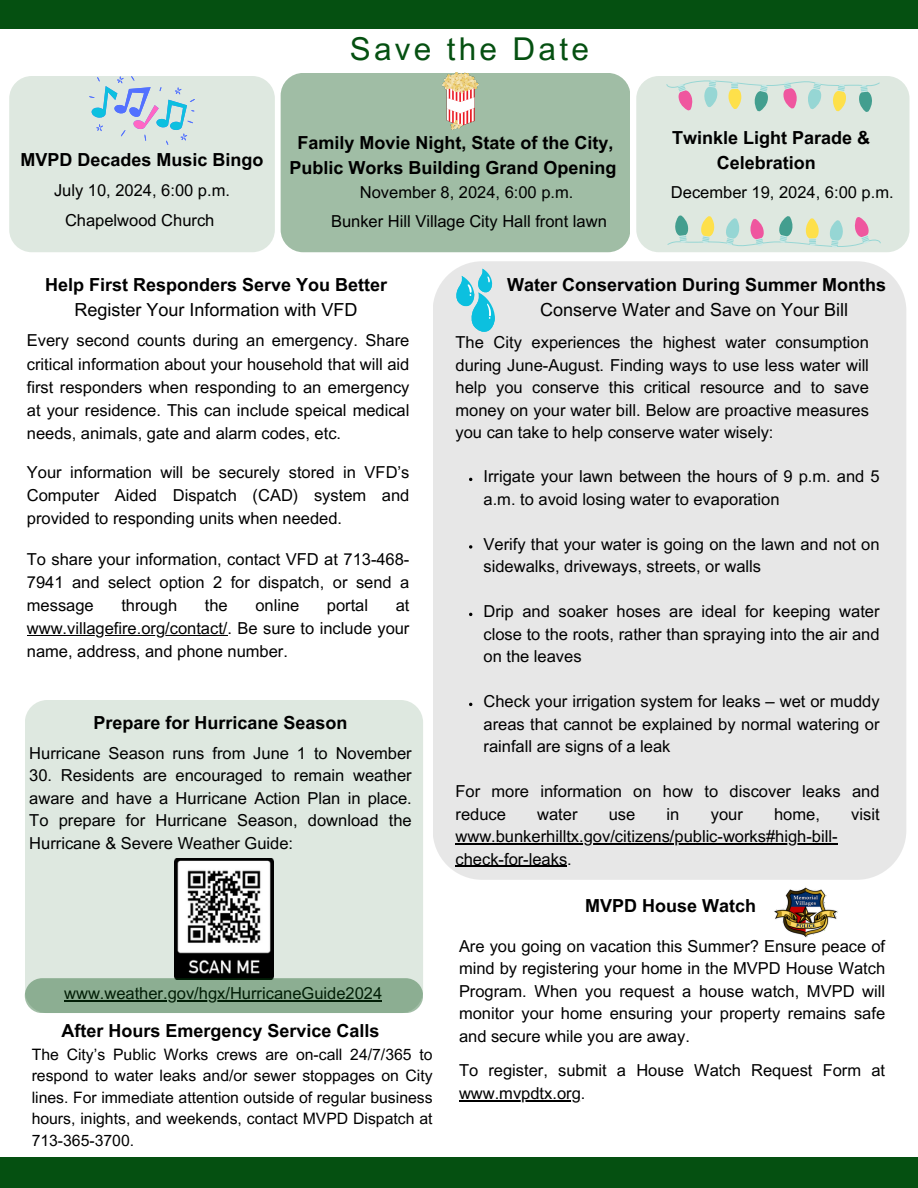
<style>
.page{position:relative;width:918px;height:1188px;background:#fff}
.page>*{position:absolute;margin:0;border:0;box-sizing:border-box;transform-origin:0 0}
.t1{font:31.5px "Arial MT Pro";letter-spacing:.105em;color:#055011}
.t2{font:700 18px/24.8px "Arial MT Pro";color:#000;text-align:center}
.t3{font:16.5px/22.5px "Arial MT Pro";color:#000;text-align:justify}
.t4{font:15.75px/21.3px "Arial MT Pro";color:#000;text-align:justify}
.s1{font-weight:400}
</style>
<div class="page">
<div style="left:0;top:0;width:918px;height:29px;background:#055011"></div>
<div style="left:433px;top:261px;width:473px;height:618px;background:#e7e7e7"></div>
<div style="left:9px;top:76px;width:266px;height:176px;background:#dee8e0;border-radius:22px"></div>
<div style="left:0;top:1157px;width:918px;height:31px;background:#055011"></div>
<svg style="left:89px;top:76px;width:106px;height:69px"></svg>
<div style="left:281px;top:73px;width:349px;height:179px;background:#a0bda5;border-radius:22px"></div>
<img style="left:442px;top:73px;width:36px;height:56px">
<div style="left:636px;top:76px;width:274px;height:176px;background:#dee8e0;border-radius:22px"></div>
<svg style="left:666px;top:80px;width:214px;height:32px"></svg>
<div style="left:25px;top:700px;width:398px;height:313px;background:#dee8e0;border-radius:23px"></div>
<svg style="left:456px;top:269px;width:39px;height:64px;background:#7fd4e3"></svg>
<svg style="left:667px;top:215px;width:214px;height:33px"></svg>
<img style="left:174px;top:858px;width:99px;height:120px">
<svg style="left:25px;top:978px;width:398px;height:35px;background:#84a68a"></svg>
<img style="left:774px;top:887px;width:64px;height:51px">
<hr style="left:27px;top:635px;width:201px;height:1px;background:#000">
<svg style="left:469px;top:545px;width:3px;height:4px"></svg>
<hr style="left:456px;top:843px;width:382px;height:1px;background:#000">
<hr style="left:456px;top:866px;width:111px;height:1px;background:#000">
<hr style="left:459px;top:1100px;width:122px;height:2px;background:#000">
<h3 class="t1" style="left:350px;top:37px;width:241px">Save the Date</h3>
<p class="t2" style="left:21px;top:149px;width:245px">MVPD Decades Music Bingo</p>
<h2 class="t3" style="left:54px;top:181px;width:177px">July 10, 2024, 6:00 p.m.</h2>
<h3 class="t3" style="left:65px;top:211px;width:151px">Chapelwood Church</h3>
<h3 class="t2" style="left:289px;top:132px;width:329px">Family Movie Night, State of the City,<br>Public Works Building Grand Opening</h3>
<p class="t3" style="left:360px;top:183px;width:215px">November 8, 2024, 6:00 p.m.</p>
<h3 class="t3" style="left:331px;top:212px;width:277px">Bunker Hill Village City Hall front lawn</h3>
<p class="t2" style="left:672px;top:128px;width:200px">Twinkle Light Parade &amp;<br>Celebration</p>
<h2 class="t3" style="left:671px;top:183px;width:224px">December 19, 2024, 6:00 p.m.</h2>
<h3 class="t2" style="left:45px;top:275px;width:344px">Help First Responders Serve You Better<br><span class="s1">Register Your Information with VFD</span></h3>
<h3 class="t3" style="left:27px;top:331px;width:384px;line-height:23px">Every second counts during an emergency. Share critical information about your household that will aid first responders when responding to an emergency at your residence. This can include speical medical needs, animals, gate and alarm codes, etc.</h3>
<h3 class="t3" style="left:27px;top:462px;width:384px;line-height:23px">Your information will be securely stored in VFD’s Computer Aided Dispatch (CAD) system and provided to responding units when needed.</h3>
<h3 class="t3" style="left:27px;top:549px;width:384px;line-height:23px">To share your information, contact VFD at 713-468- 7941 and select option 2 for dispatch, or send a message</h3>
<h3 class="t3" style="left:121px;top:596px;width:57px">through</h3>
<h3 class="t3" style="left:205px;top:596px;width:24px">the</h3>
<h3 class="t3" style="left:255px;top:596px;width:45px">online</h3>
<h3 class="t3" style="left:327px;top:596px;width:43px">portal</h3>
<h3 class="t3" style="left:396px;top:596px;width:15px">at</h3>
<h2 class="t3" style="left:27px;top:618px;width:384px;line-height:23px">www.villagefire.org/contact/. Be sure to include your name, address, and phone number.</h2>
<p class="t2" style="left:93px;top:712px;width:256px">Prepare for Hurricane Season</p>
<p class="t3" style="left:29px;top:744px;width:384px">Hurricane Season runs from June 1 to November</p>
<p class="t3" style="left:29px;top:766px;width:384px">30. Residents are encouraged to remain weather aware and have a Hurricane Action Plan in place.<br>To prepare for Hurricane Season, download the Hurricane &amp; Severe Weather Guide:</p>
<h2 class="t3" style="left:64px;top:984px;width:319px">www.weather.gov/hgx/HurricaneGuide2024</h2>
<h2 class="t2" style="left:61px;top:1021px;width:320px">After Hours Emergency Service Calls</h2>
<h3 class="t4" style="left:32px;top:1046px;width:402px">The City’s Public Works crews are on-call 24/7/365 to respond to water leaks and/or sewer stoppages on City lines. For immediate attention outside of regular business hours, inights, and weekends, contact MVPD Dispatch at 713-365-3700.</h3>
<h3 class="t2" style="left:507px;top:275px;width:381px">Water Conservation During Summer Months<br><span class="s1">Conserve Water and Save on Your Bill</span></h3>
<p class="t3" style="left:456px;top:333px;width:415px">The City experiences the highest water consumption during June-August. Finding ways to use less water will help you conserve this critical resource and to save money on your water bill. Below are proactive measures you can take to help conserve water wisely:</p>
<h3 class="t3" style="left:484px;top:467px;width:398px">Irrigate your lawn between the hours of 9 p.m. and 5 a.m. to avoid losing water to evaporation</h3>
<h2 class="t3" style="left:484px;top:535px;width:398px">Verify that your water is going on the lawn and not on sidewalks, driveways, streets, or walls</h2>
<p class="t3" style="left:484px;top:602px;width:398px">Drip and soaker hoses are ideal for keeping water close to the roots, rather than spraying into the air and on the leaves</p>
<p class="t3" style="left:484px;top:692px;width:398px">Check your irrigation system for leaks – wet or muddy areas that cannot be explained by normal watering or rainfall are signs of a leak</p>
<h3 class="t3" style="left:456px;top:782px;width:426px">For more information on how to discover leaks and reduce</h3>
<h3 class="t3" style="left:537px;top:805px;width:42px">water</h3>
<h3 class="t3" style="left:609px;top:805px;width:28px">use</h3>
<h3 class="t3" style="left:667px;top:805px;width:14px">in</h3>
<h3 class="t3" style="left:711px;top:805px;width:34px">your</h3>
<h3 class="t3" style="left:774px;top:805px;width:47px">home,</h3>
<h3 class="t3" style="left:851px;top:805px;width:30px">visit</h3>
<h3 class="t3" style="left:456px;top:827px;width:384px">www.bunkerhilltx.gov/citizens/public-works#high-bill&shy;check-for-leaks.</h3>
<p class="t2" style="left:585px;top:895px;width:173px">MVPD House Watch</p>
<p class="t3" style="left:459px;top:937px;width:428px">Are you going on vacation this Summer? Ensure peace of mind by registering your home in the MVPD House Watch Program. When you request a house watch, MVPD will monitor your home ensuring your property remains safe and secure while you are away.</p>
<h3 class="t3" style="left:459px;top:1061px;width:428px">To register, submit a House Watch Request Form at</h3>
<p class="t3" style="left:459px;top:1084px;width:128px">www.mvpdtx.org.</p>
</div>
